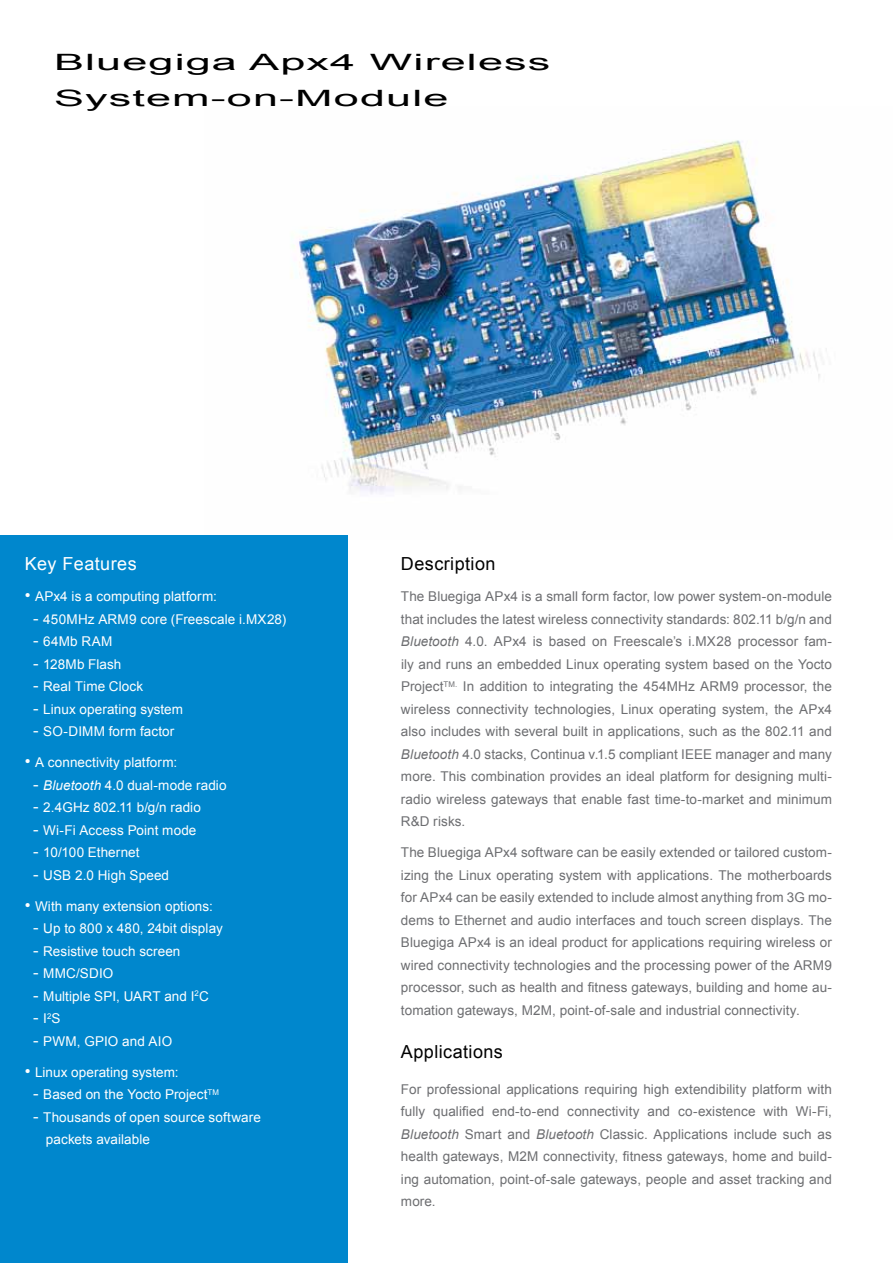
<style>
.page{position:relative;width:893px;height:1263px;background:#fff}
.page>*{position:absolute;margin:0;border:0;box-sizing:border-box;transform-origin:0 0}
.t1{font:22.5px/36px "Arial";letter-spacing:.025em;color:#000;scale:2 1}
.t2{font:18px "Arial";letter-spacing:.025em;color:#000}
.t3{font:18px "Arial";letter-spacing:.025em;color:#fff}
.t4{font:13.5px/22.5px "Arial";letter-spacing:.005em;color:#6d6e71;text-align:justify}
.t5{font:13.5px/22.5px "Arial";letter-spacing:.005em;color:#fff}
.s1{font-size:16.5px}
.s2{font-style:italic}
</style>
<div class="page">
<img style="left:204px;top:140px;width:623px;height:399px">
<div style="left:0;top:536px;width:347px;height:727px;background:#0087cd"></div>
<h1 class="t1" style="left:54px;top:45px;width:250px">Bluegiga Apx4 Wireless<br>System-on-Module</h1>
<h2 class="t3" style="left:25px;top:552px;width:113px">Key Features</h2>
<p class="t5" style="left:25px;top:585px;width:194px"><span class="s1">•</span> APx4 is a computing platform:</p>
<p class="t5" style="left:33px;top:608px;width:255px"><span class="s1">-</span> 450MHz ARM9 core (Freescale i.MX28)</p>
<p class="t5" style="left:33px;top:630px;width:81px"><span class="s1">-</span> 64Mb RAM</p>
<p class="t5" style="left:33px;top:653px;width:90px"><span class="s1">-</span> 128Mb Flash</p>
<p class="t5" style="left:33px;top:675px;width:112px"><span class="s1">-</span> Real Time Clock</p>
<p class="t5" style="left:33px;top:698px;width:151px"><span class="s1">-</span> Linux operating system</p>
<p class="t5" style="left:33px;top:720px;width:143px"><span class="s1">-</span> SO-DIMM form factor</p>
<p class="t5" style="left:25px;top:751px;width:154px"><span class="s1">•</span> A connectivity platform:</p>
<p class="t5" style="left:33px;top:774px;width:195px"><span class="s1">-</span> <span class="s2">Bluetooth</span> 4.0 dual-mode radio</p>
<p class="t5" style="left:33px;top:796px;width:169px"><span class="s1">-</span> 2.4GHz 802.11 b/g/n radio</p>
<p class="t5" style="left:33px;top:819px;width:165px"><span class="s1">-</span> Wi-Fi Access Point mode</p>
<p class="t5" style="left:33px;top:841px;width:108px"><span class="s1">-</span> 10/100 Ethernet</p>
<p class="t5" style="left:33px;top:864px;width:137px"><span class="s1">-</span> USB 2.0 High Speed</p>
<p class="t5" style="left:25px;top:895px;width:190px"><span class="s1">•</span> With many extension options:</p>
<p class="t5" style="left:33px;top:917px;width:191px"><span class="s1">-</span> Up to 800 x 480, 24bit display</p>
<p class="t5" style="left:33px;top:940px;width:149px"><span class="s1">-</span> Resistive touch screen</p>
<p class="t5" style="left:33px;top:962px;width:82px"><span class="s1">-</span> MMC/SDIO</p>
<p class="t5" style="left:33px;top:985px;width:177px"><span class="s1">-</span> Multiple SPI, UART and I<sup>2</sup>C</p>
<p class="t5" style="left:33px;top:1007px;width:29px"><span class="s1">-</span> I<sup>2</sup>S</p>
<p class="t5" style="left:33px;top:1030px;width:140px"><span class="s1">-</span> PWM, GPIO and AIO</p>
<p class="t5" style="left:25px;top:1061px;width:155px"><span class="s1">•</span> Linux operating system:</p>
<p class="t5" style="left:33px;top:1083px;width:187px"><span class="s1">-</span> Based on the Yocto Project<sup>TM</sup></p>
<p class="t5" style="left:46px;top:1106px;width:216px;text-indent:-13px"><span class="s1">-</span> Thousands of open source software packets available</p>
<h2 class="t2" style="left:401px;top:552px;width:96px">Description</h2>
<p class="t4" style="left:401px;top:585px;width:433px">The Bluegiga APx4 is a small form factor, low power system-on-module that includes the latest wireless connectivity standards: 802.11 b/g/n and <span class="s2">Bluetooth</span> 4.0. APx4 is based on Freescale’s i.MX28 processor fam&shy;ily and runs an embedded Linux operating system based on the Yocto Project<sup>TM.</sup> In addition to integrating the 454MHz ARM9 processor, the wireless connectivity technologies, Linux operating system, the APx4 also includes with several built in applications, such as the 802.11 and <span class="s2">Bluetooth</span> 4.0 stacks, Continua v.1.5 compliant IEEE manager and many more. This combination provides an ideal platform for designing multi&shy;radio wireless gateways that enable fast time-to-market and minimum R&amp;D risks.</p>
<p class="t4" style="left:401px;top:841px;width:433px">The Bluegiga APx4 software can be easily extended or tailored custom&shy;izing the Linux operating system with applications. The motherboards for APx4 can be easily extended to include almost anything from 3G mo&shy;dems to Ethernet and audio interfaces and touch screen displays. The Bluegiga APx4 is an ideal product for applications requiring wireless or wired connectivity technologies and the processing power of the ARM9 processor, such as health and fitness gateways, building and home au&shy;tomation gateways, M2M, point-of-sale and industrial connectivity.</p>
<h2 class="t2" style="left:401px;top:1040px;width:103px">Applications</h2>
<p class="t4" style="left:401px;top:1078px;width:433px">For professional applications requiring high extendibility platform with fully qualified end-to-end connectivity and co-existence with Wi-Fi, <span class="s2">Bluetooth</span> Smart and <span class="s2">Bluetooth</span> Classic. Applications include such as health gateways, M2M connectivity, fitness gateways, home and build&shy;ing automation, point-of-sale gateways, people and asset tracking and more.</p>
</div>
